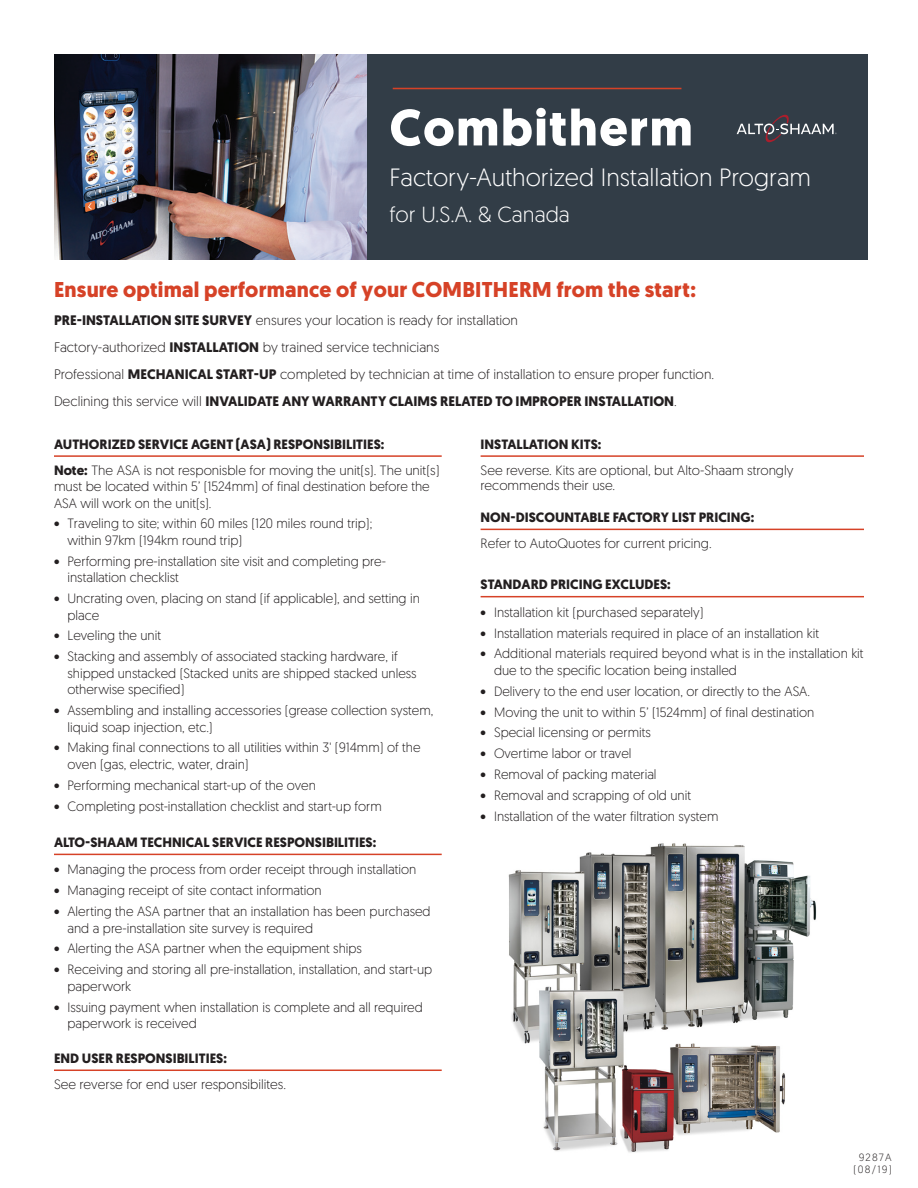
<style>
.page{position:relative;width:918px;height:1188px;background:#fff}
.page>*{position:absolute;margin:0;border:0;box-sizing:border-box;transform-origin:0 0}
.t1{font:700 51px "Geomanist";letter-spacing:.03em;color:#fff}
.t2{font:300 24.9px "Geomanist";color:#fff}
.t3{font:300 21.9px "Geomanist";color:#fff}
.t4{font:700 21.45px "Geomanist";letter-spacing:.01em;color:#d64227}
.Body_punch{font:300 13.8px "Geomanist";color:#231f20}
.Body_punch-2{font:700 13.8px "Geomanist";color:#231f20}
.Body{font:300 13.5px/16.5px "Geomanist";color:#231f20}
.t5{font:700 13.5px "Geomanist";color:#231f20}
.t6{font:300 10.5px/12.6px "Geomanist";letter-spacing:.12em;color:#231f20;text-align:center}
.s1{font-weight:700}
.s2{font-weight:300}
</style>
<div class="page">
<div style="left:366px;top:54px;width:502px;height:205px;background:#323d47"></div>
<img style="left:508px;top:843px;width:309px;height:310px">
<hr style="left:393px;top:88px;width:288px;height:1px;background:#d64227">
<svg style="left:737px;top:115px;width:100px;height:27px"></svg>
<hr style="left:481px;top:529px;width:383px;height:1px;background:#d64227">
<hr style="left:481px;top:596px;width:383px;height:1px;background:#d64227">
<hr style="left:481px;top:455px;width:383px;height:2px;background:#d64227">
<img style="left:54px;top:54px;width:312px;height:205px">
<hr style="left:54px;top:455px;width:388px;height:2px;background:#d64227">
<hr style="left:54px;top:1070px;width:388px;height:1px;background:#d64227">
<hr style="left:54px;top:854px;width:388px;height:1px;background:#d64227">
<p class="t1" style="left:390px;top:94px;width:305px">Combitherm</p>
<p class="t2" style="left:390px;top:161px;width:423px">Factory-Authorized Installation Program</p>
<p class="t3" style="left:390px;top:200px;width:182px">for U.S.A. &amp; Canada</p>
<p class="t4" style="left:54px;top:276px;width:644px">Ensure optimal performance of your COMBITHERM from the start:</p>
<p class="Body_punch" style="left:54px;top:311px;width:466px"><span class="s1">PRE-INSTALLATION SITE SURVEY</span> ensures your location is ready for installation</p>
<p class="Body_punch" style="left:54px;top:338px;width:387px">Factory-authorized <span class="s1">INSTALLATION</span> by trained service technicians</p>
<p class="Body_punch" style="left:54px;top:366px;width:662px">Professional <span class="s1">MECHANICAL START-UP</span> completed by technician at time of installation to ensure proper function.</p>
<p class="Body_punch-2" style="left:54px;top:392px;width:624px"><span class="s2">Declining this service will</span> INVALIDATE ANY WARRANTY CLAIMS RELATED TO IMPROPER INSTALLATION<span class="s2">.</span></p>
<p class="t5" style="left:54px;top:435px;width:332px">AUTHORIZED SERVICE AGENT (ASA) RESPONSIBILITIES:</p>
<p class="Body" style="left:54px;top:461px;width:387px"><span class="s1">Note:</span> The ASA is not responisble for moving the unit(s). The unit(s) must be located within 5’ (1524mm) of final destination before the<br>ASA will work on the unit(s).</p>
<p class="Body" style="left:68px;top:515px;width:306px;text-indent:-14px">• Traveling to site; within 60 miles (120 miles round trip); within 97km (194km round trip)</p>
<p class="Body" style="left:68px;top:552px;width:320px;text-indent:-14px">• Performing pre-installation site visit and completing pre&shy;installation checklist</p>
<p class="Body" style="left:68px;top:590px;width:354px;text-indent:-14px">• Uncrating oven, placing on stand (if applicable), and setting in place</p>
<p class="Body" style="left:54px;top:627px;width:109px">• Leveling the unit</p>
<p class="Body" style="left:68px;top:648px;width:351px;text-indent:-14px">• Stacking and assembly of associated stacking hardware, if shipped unstacked (Stacked units are shipped stacked unless otherwise specified)</p>
<p class="Body" style="left:68px;top:702px;width:367px;text-indent:-14px">• Assembling and installing accessories (grease collection system, liquid soap injection, etc.)</p>
<p class="Body" style="left:68px;top:739px;width:355px;text-indent:-14px">• Making final connections to all utilities within 3' (914mm) of the oven (gas, electric, water, drain)</p>
<p class="Body" style="left:54px;top:776px;width:263px">• Performing mechanical start-up of the oven</p>
<p class="Body" style="left:54px;top:797px;width:329px">• Completing post-installation checklist and start-up form</p>
<p class="t5" style="left:54px;top:833px;width:324px">ALTO-SHAAM TECHNICAL SERVICE RESPONSIBILITIES:</p>
<p class="Body" style="left:54px;top:861px;width:364px">• Managing the process from order receipt through installation</p>
<p class="Body" style="left:54px;top:882px;width:269px">• Managing receipt of site contact information</p>
<p class="Body" style="left:68px;top:903px;width:365px;text-indent:-14px">• Alerting the ASA partner that an installation has been purchased and a pre-installation site survey is required</p>
<p class="Body" style="left:54px;top:940px;width:310px">• Alerting the ASA partner when the equipment ships</p>
<p class="Body" style="left:68px;top:961px;width:366px;text-indent:-14px">• Receiving and storing all pre-installation, installation, and start-up paperwork</p>
<p class="Body" style="left:68px;top:998px;width:357px;text-indent:-14px">• Issuing payment when installation is complete and all required paperwork is received</p>
<p class="t5" style="left:54px;top:1049px;width:174px">END USER RESPONSIBILITIES:</p>
<p class="Body" style="left:54px;top:1075px;width:234px">See reverse for end user responsibilites.</p>
<p class="t5" style="left:481px;top:435px;width:122px">INSTALLATION KITS:</p>
<p class="Body" style="left:481px;top:462px;width:314px;line-height:15px">See reverse. Kits are optional, but Alto-Shaam strongly recommends their use.</p>
<p class="t5" style="left:481px;top:508px;width:275px">NON-DISCOUNTABLE FACTORY LIST PRICING:</p>
<p class="Body" style="left:481px;top:534px;width:233px">Refer to AutoQuotes for current pricing.</p>
<p class="t5" style="left:481px;top:575px;width:192px">STANDARD PRICING EXCLUDES:</p>
<p class="Body" style="left:481px;top:603px;width:224px">• Installation kit (purchased separately)</p>
<p class="Body" style="left:481px;top:624px;width:340px">• Installation materials required in place of an installation kit</p>
<p class="Body" style="left:494px;top:645px;width:371px;text-indent:-14px">• Additional materials required beyond what is in the installation kit due to the specific location being installed</p>
<p class="Body" style="left:481px;top:682px;width:331px">• Delivery to the end user location, or directly to the ASA.</p>
<p class="Body" style="left:481px;top:703px;width:335px">• Moving the unit to within 5’ (1524mm) of final destination</p>
<p class="Body" style="left:481px;top:724px;width:172px">• Special licensing or permits</p>
<p class="Body" style="left:481px;top:745px;width:152px">• Overtime labor or travel</p>
<p class="Body" style="left:481px;top:766px;width:178px">• Removal of packing material</p>
<p class="Body" style="left:481px;top:786px;width:212px">• Removal and scrapping of old unit</p>
<p class="Body" style="left:481px;top:807px;width:239px">• Installation of the water filtration system</p>
<p class="t6" style="left:854px;top:1150px;width:40px">9287A (08/19)</p>
</div>
